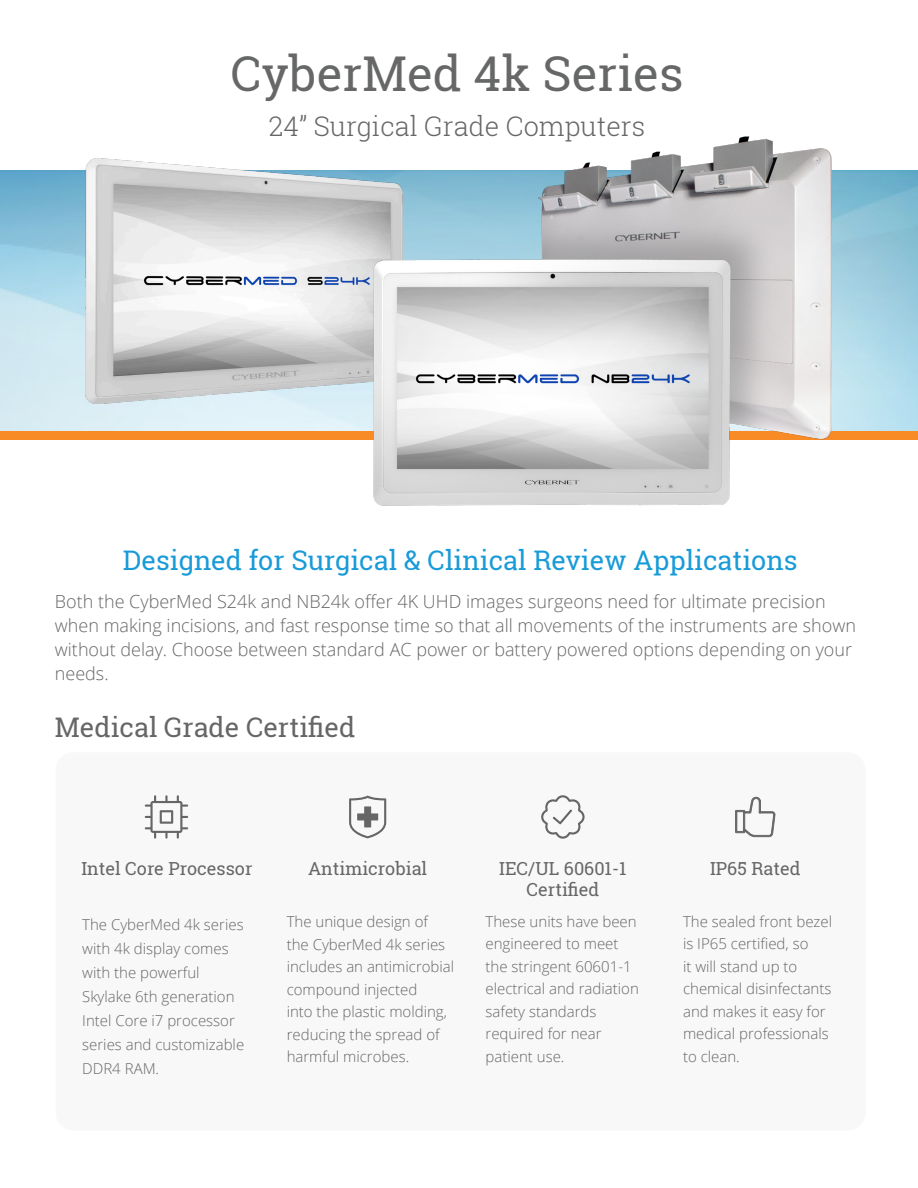
<style>
.page{position:relative;width:918px;height:1188px;background:#fff}
.page>*{position:absolute;margin:0;border:0;box-sizing:border-box;transform-origin:0 0}
.t1{font:48px "Roboto Slab";color:#666767}
.t2{font:27px "Roboto Slab";color:#199bd8}
.t3{font:300 27px "Roboto Slab";color:#666767}
.t4{font:27px "Roboto Slab";color:#666}
.t5{font:300 18px/24px "Open Sans";color:#666}
.t6{font:18px "Roboto Slab";color:#666}
.t7{font:300 15px/22.5px "Open Sans";color:#666}
</style>
<div class="page">
<div style="left:56px;top:752px;width:810px;height:378px;background:#f8f8f8;border-radius:18px"></div>
<svg style="left:735px;top:797px;width:41px;height:40px"></svg>
<svg style="left:541px;top:795px;width:44px;height:44px"></svg>
<svg style="left:349px;top:795px;width:37px;height:43px"></svg>
<svg style="left:145px;top:795px;width:43px;height:44px"></svg>
<div style="left:0;top:431px;width:918px;height:9px;background:#f98b27"></div>
<img style="left:0;top:170px;width:918px;height:261px">
<img style="left:86px;top:158px;width:288px;height:246px">
<img style="left:374px;top:137px;width:458px;height:368px">
<p class="t1" style="left:231px;top:40px;width:454px">CyberMed 4k Series</p>
<p class="t3" style="left:269px;top:108px;width:378px">24” Surgical Grade Computers</p>
<p class="t2" style="left:123px;top:542px;width:676px">Designed for Surgical &amp; Clinical Review Applications</p>
<p class="t5" style="left:55px;top:589px;width:803px">Both the CyberMed S24k and NB24k offer 4K UHD images surgeons need for ultimate precision when making incisions, and fast response time so that all movements of the instruments are shown without delay. Choose between standard AC power or battery powered options depending on your needs.</p>
<p class="t4" style="left:55px;top:709px;width:302px">Medical Grade Certified</p>
<p class="t6" style="left:81px;top:856px;width:173px">Intel Core Processor</p>
<p class="t7" style="left:82px;top:912px;width:164px;line-height:24px">The CyberMed 4k series with 4k display comes with the powerful<br>Skylake 6th generation<br>Intel Core i7 processor series and customizable<br>DDR4 RAM.</p>
<p class="t6" style="left:308px;top:856px;width:121px">Antimicrobial</p>
<p class="t7" style="left:287px;top:910px;width:169px">The unique design of<br>the CyberMed 4k series includes an antimicrobial compound injected<br>into the plastic molding, reducing the spread of harmful microbes.</p>
<p class="t6" style="left:499px;top:856px;width:129px">IEC/UL 60601-1</p>
<p class="t6" style="left:526px;top:877px;width:74px">Certified</p>
<p class="t7" style="left:486px;top:910px;width:155px">These units have been engineered to meet the stringent 60601-1 electrical and radiation safety standards required for near patient use.</p>
<p class="t6" style="left:710px;top:856px;width:92px">IP65 Rated</p>
<p class="t7" style="left:683px;top:910px;width:151px">The sealed front bezel is IP65 certified, so<br>it will stand up to chemical disinfectants and makes it easy for medical professionals to clean.</p>
</div>
